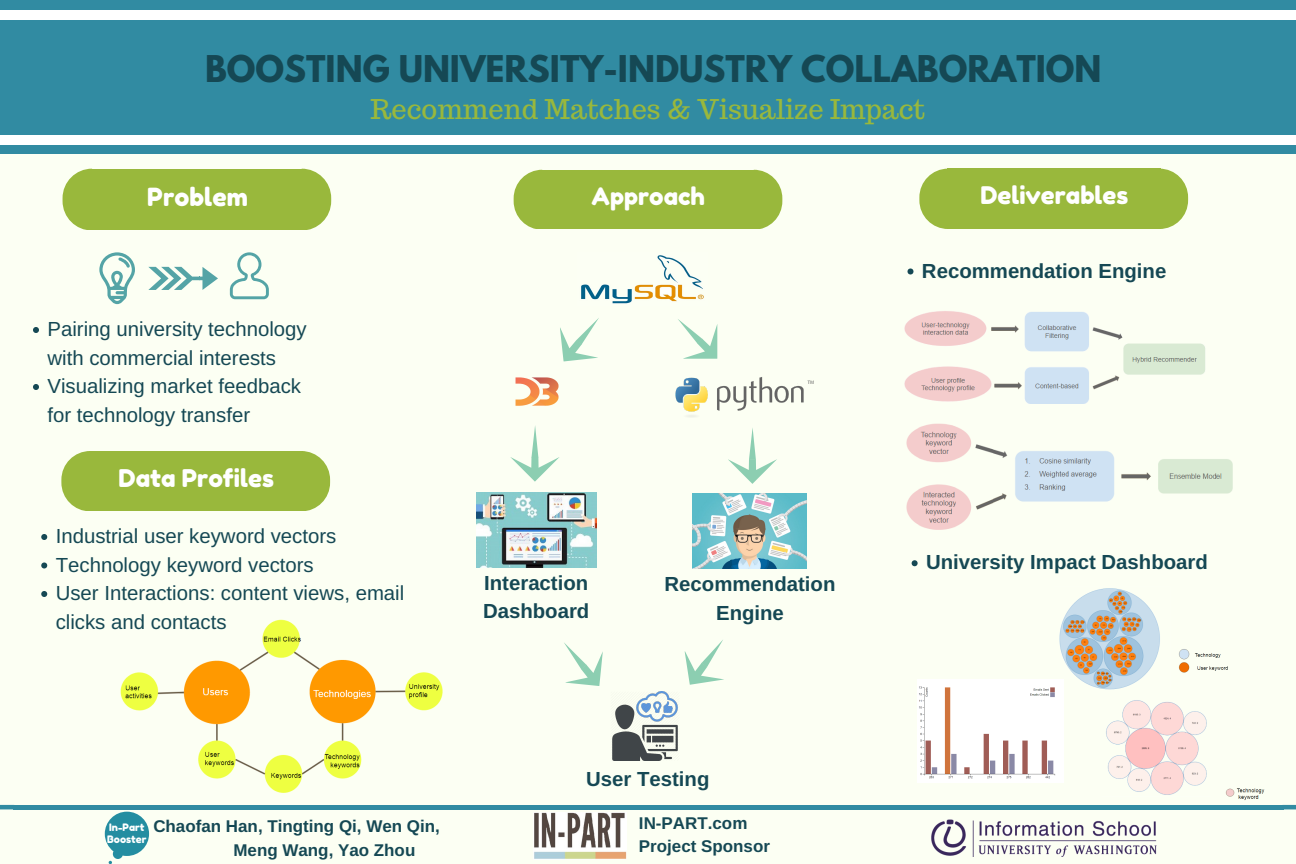
<style>
.page{position:relative;width:1296px;height:864px;background:#fcfff3}
.page>*{position:absolute;margin:0;border:0;box-sizing:border-box;transform-origin:0 0}
.t1{font:700 32.7px "League Spartan";color:#154854}
.t2{font:27.15px "Trocchi";color:#99b83c}
.t3{font:25px "Fredoka One";color:#fff}
.t4{font:24.35px "Fredoka One";color:#fff}
.t5{font:24.2px "Fredoka One";color:#fff}
.t6{font:24.15px "Fredoka One";color:#fff}
.t7{font:20.35px/28.5px "Arimo";color:#154854}
.t8{font:700 20.35px/28.5px "Arimo";color:#154854}
.t9{font:700 17px/23.6px "Arimo";color:#154854}
.t10{font:10.25px/12px "Fredoka One";color:#fff}
</style>
<div class="page">
<div style="left:0;top:0;width:1296px;height:154px;background:#318ba2"></div>
<div style="left:0;top:10px;width:1296px;height:10px;background:#fff"></div>
<div style="left:0;top:135px;width:1296px;height:10px;background:#fff"></div>
<svg style="left:907px;top:268px;width:6px;height:6px"></svg>
<svg style="left:33px;top:327px;width:6px;height:6px"></svg>
<svg style="left:33px;top:384px;width:6px;height:6px"></svg>
<div style="left:541px;top:170px;width:214px;height:59px;background:#99b83c"></div>
<svg style="left:755px;top:170px;width:27px;height:59px"></svg>
<svg style="left:514px;top:170px;width:27px;height:59px"></svg>
<div style="left:91px;top:169px;width:212px;height:61px;background:#99b83c"></div>
<svg style="left:303px;top:169px;width:28px;height:61px"></svg>
<svg style="left:63px;top:169px;width:28px;height:61px"></svg>
<div style="left:947px;top:169px;width:213px;height:59px;background:#99b83c"></div>
<svg style="left:1160px;top:169px;width:28px;height:59px"></svg>
<svg style="left:919px;top:169px;width:28px;height:59px"></svg>
<svg style="left:912px;top:560px;width:6px;height:6px"></svg>
<svg style="left:148px;top:267px;width:70px;height:23px"></svg>
<img style="left:675px;top:377px;width:139px;height:40px">
<img style="left:581px;top:255px;width:123px;height:49px">
<img style="left:515px;top:377px;width:44px;height:29px">
<img style="left:904px;top:311px;width:301px;height:93px">
<img style="left:906px;top:423px;width:327px;height:107px">
<img style="left:1095px;top:700px;width:172px;height:110px">
<img style="left:120px;top:619px;width:323px;height:174px">
<hr style="left:13px;top:805px;width:1271px;height:4px;background:#318ba2">
<svg style="left:1282px;top:804px;width:14px;height:6px"></svg>
<svg style="left:0;top:804px;width:14px;height:6px"></svg>
<img style="left:533px;top:812px;width:94px;height:48px">
<img style="left:931px;top:819px;width:225px;height:38px">
<svg style="left:105px;top:812px;width:44px;height:52px"></svg>
<img style="left:1055px;top:588px;width:173px;height:111px">
<img style="left:917px;top:680px;width:146px;height:103px">
<svg style="left:99px;top:252px;width:36px;height:52px"></svg>
<svg style="left:230px;top:252px;width:39px;height:47px"></svg>
<svg style="left:511px;top:425px;width:49px;height:57px"></svg>
<svg style="left:728px;top:428px;width:49px;height:56px"></svg>
<svg style="left:560px;top:318px;width:39px;height:44px"></svg>
<svg style="left:564px;top:642px;width:39px;height:44px"></svg>
<svg style="left:684px;top:640px;width:40px;height:45px"></svg>
<svg style="left:678px;top:319px;width:40px;height:40px"></svg>
<div style="left:89px;top:451px;width:213px;height:59px;background:#99b83c"></div>
<svg style="left:302px;top:451px;width:28px;height:59px"></svg>
<svg style="left:61px;top:451px;width:28px;height:59px"></svg>
<svg style="left:41px;top:534px;width:6px;height:6px"></svg>
<svg style="left:41px;top:562px;width:6px;height:6px"></svg>
<svg style="left:41px;top:591px;width:6px;height:6px"></svg>
<img style="left:612px;top:692px;width:66px;height:69px">
<img style="left:693px;top:494px;width:114px;height:75px">
<img style="left:477px;top:492px;width:120px;height:76px">
<h1 class="t1" style="left:205px;top:52px;width:898px">BOOSTING UNIVERSITY-INDUSTRY COLLABORATION</h1>
<h2 class="t2" style="left:371px;top:91px;width:556px">Recommend Matches &amp; Visualize Impact</h2>
<p class="t3" style="left:147px;top:181px;width:102px">Problem</p>
<p class="t6" style="left:592px;top:182px;width:115px">Approach</p>
<p class="t5" style="left:981px;top:180px;width:149px">Deliverables</p>
<p class="t7" style="left:47px;top:315px;width:261px">Pairing university technology with commercial interests<br>Visualizing market feedback for technology transfer</p>
<p class="t4" style="left:119px;top:463px;width:157px">Data Profiles</p>
<p class="t7" style="left:56px;top:522px;width:350px">Industrial user keyword vectors<br>Technology keyword vectors<br>User Interactions: content views, email clicks and contacts</p>
<p class="t8" style="left:483px;top:569px;width:108px">Interaction<br>Dashboard</p>
<p class="t8" style="left:665px;top:570px;width:172px;text-align:center">Recommendation<br>Engine</p>
<p class="t8" style="left:586px;top:765px;width:125px">User Testing</p>
<p class="t9" style="left:233px;top:814px;width:208px;text-indent:-80px">Chaofan Han, Tingting Qi, Wen Qin,<br>Meng Wang, Yao Zhou</p>
<p class="t9" style="left:639px;top:811px;width:133px">IN-PART.com<br>Project Sponsor</p>
<p class="t10" style="left:107px;top:822px;width:41px">In-Part<br>Booster</p>
<p class="t8" style="left:922px;top:256px;width:246px">Recommendation Engine</p>
<p class="t8" style="left:926px;top:548px;width:283px">University Impact Dashboard</p>
</div>
